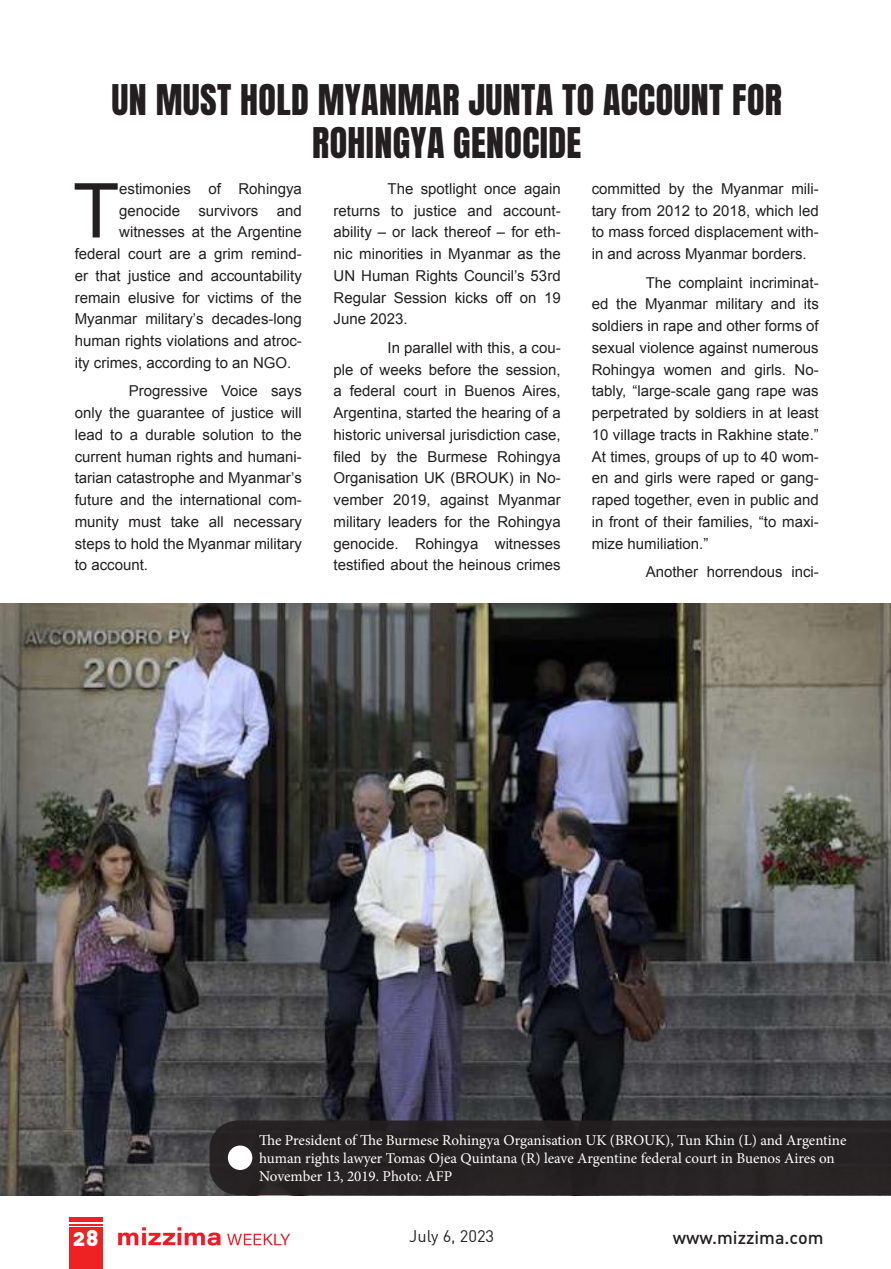
<style>
.page{position:relative;width:891px;height:1269px;background:#fff}
.page>*{position:absolute;margin:0;border:0;box-sizing:border-box;transform-origin:0 0}
.t1{font:75.75px "Arial";color:#231f20}
.t2{font:36px/43.2px "Anton";letter-spacing:.01em;color:#231f20;text-align:center}
.t3{font:22.5px "DIN Black Alternate";color:#fff}
.t4{font:500 18px "DIN";color:#231f20}
.t5{font:16.5px "DIN";color:#231f20}
.t6{font:15px/21.8px "Arial";color:#231f20;text-align:justify}
.t7{font:15px/18px "Minion Pro";color:#fff}
</style>
<div class="page">
<img style="left:118px;top:1227px;width:172px;height:19px">
<hr style="left:69px;top:1217px;width:33px;height:4px;background:#ee2123">
<hr style="left:69px;top:1224px;width:33px;height:2px;background:#ee2123">
<div style="left:69px;top:1228px;width:33px;height:41px;background:#ee2123"></div>
<img style="left:0;top:603px;width:891px;height:592px">
<div style="left:210px;top:1120px;width:681px;height:75px;background:#262324"></div>
<div style="left:228px;top:1146px;width:24px;height:24px;background:#fff;border-radius:50%"></div>
<h2 class="t2" style="left:112px;top:81px;width:672px">UN MUST HOLD MYANMAR JUNTA TO ACCOUNT FOR<br>ROHINGYA GENOCIDE</h2>
<h1 class="t1" style="left:73px;top:161px;width:48px">T</h1>
<p class="t6" style="left:119px;top:178px;width:184px">estimonies of Rohingya</p>
<p class="t6" style="left:334px;top:178px;width:229px;text-indent:54px">The spotlight once again returns to justice and account&shy;ability – or lack thereof – for eth&shy;nic minorities in Myanmar as the UN Human Rights Council’s 53rd Regular Session kicks off on 19<br>June 2023.</p>
<p class="t6" style="left:334px;top:337px;width:229px;text-indent:54px">In parallel with this, a cou&shy;ple of weeks before the session, a federal court in Buenos Aires, Argentina, started the hearing of a historic universal jurisdiction case, filed by the Burmese Rohingya Organisation UK (BROUK) in No&shy;vember 2019, against Myanmar military leaders for the Rohingya genocide. Rohingya witnesses testified about the heinous crimes</p>
<p class="t6" style="left:592px;top:178px;width:229px">committed by the Myanmar mili&shy;tary from 2012 to 2018, which led to mass forced displacement with&shy;in and across Myanmar borders.</p>
<p class="t6" style="left:592px;top:272px;width:229px;text-indent:54px">The complaint incriminat&shy;ed the Myanmar military and its soldiers in rape and other forms of sexual violence against numerous Rohingya women and girls. No&shy;tably, “large-scale gang rape was perpetrated by soldiers in at least 10 village tracts in Rakhine state.” At times, groups of up to 40 wom&shy;en and girls were raped or gang&shy;raped together, even in public and in front of their families, “to maxi&shy;mize humiliation.”</p>
<p class="t6" style="left:646px;top:561px;width:175px">Another horrendous inci-</p>
<p class="t6" style="left:119px;top:200px;width:184px">genocide survivors and</p>
<p class="t6" style="left:119px;top:221px;width:184px">witnesses at the Argentine</p>
<p class="t6" style="left:75px;top:243px;width:229px">federal court are a grim remind-</p>
<p class="t6" style="left:75px;top:265px;width:229px">er that justice and accountability</p>
<p class="t6" style="left:75px;top:287px;width:229px">remain elusive for victims of the</p>
<p class="t6" style="left:75px;top:308px;width:229px">Myanmar military’s decades-long</p>
<p class="t6" style="left:75px;top:330px;width:229px">human rights violations and atroc-</p>
<p class="t6" style="left:75px;top:352px;width:218px">ity crimes, according to an NGO.</p>
<p class="t6" style="left:75px;top:380px;width:229px;text-indent:54px">Progressive Voice says only the guarantee of justice will lead to a durable solution to the current human rights and humani&shy;tarian catastrophe and Myanmar’s future and the international com&shy;munity must take all necessary steps to hold the Myanmar military to account.</p>
<p class="t7" style="left:259px;top:1131px;width:589px">The President of The Burmese Rohingya Organisation UK (BROUK), Tun Khin (L) and Argentine human rights lawyer Tomas Ojea Quintana (R) leave Argentine federal court in Buenos Aires on<br>November 13, 2019. Photo: AFP</p>
<h3 class="t3" style="left:73px;top:1223px;width:27px">28</h3>
<p class="t5" style="left:409px;top:1226px;width:87px">July 6, 2023</p>
<p class="t4" style="left:673px;top:1226px;width:152px">www.mizzima.com</p>
</div>
